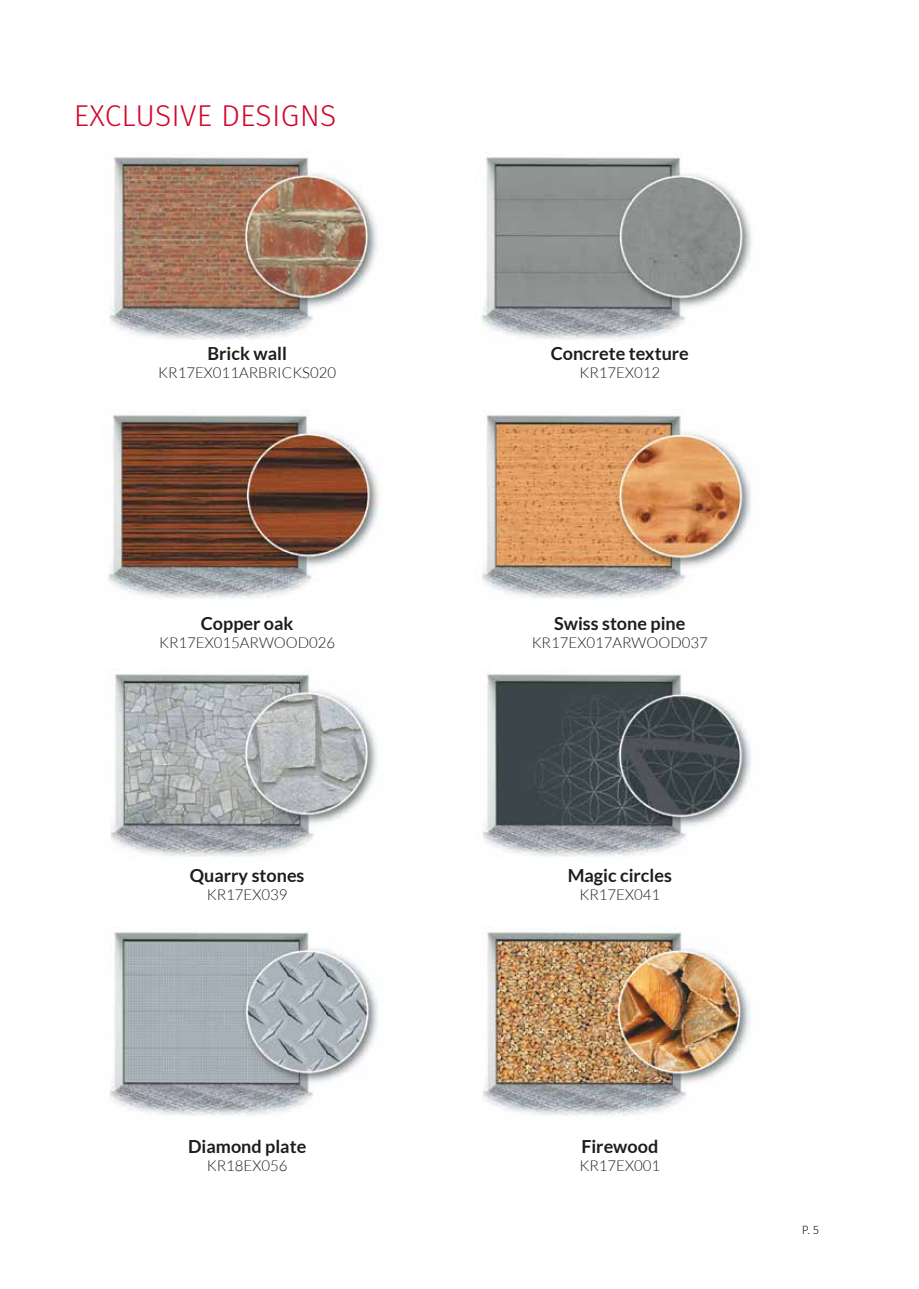
<style>
.page{position:relative;width:919px;height:1289px;background:#fff}
.page>*{position:absolute;margin:0;border:0;box-sizing:border-box;transform-origin:0 0}
.t1{font:300 30px "Fira Sans";letter-spacing:.01em;color:#d3072a}
.t2{font:700 18px "Lato";color:#1d1d1b}
.t3{font:300 15px "Lato";color:#1d1d1b}
.t4{font:300 12px "Fira Sans";color:#1d1d1b}
</style>
<div class="page">
<img style="left:110px;top:151px;width:268px;height:189px">
<img style="left:108px;top:409px;width:271px;height:190px">
<img style="left:110px;top:669px;width:268px;height:188px">
<img style="left:110px;top:932px;width:268px;height:184px">
<img style="left:481px;top:151px;width:271px;height:189px">
<img style="left:482px;top:411px;width:270px;height:189px">
<img style="left:483px;top:674px;width:268px;height:183px">
<img style="left:483px;top:926px;width:268px;height:190px">
<h1 class="t1" style="left:74px;top:94px;width:264px">EXCLUSIVE DESIGNS</h1>
<p class="t2" style="left:207px;top:343px;width:81px">Brick wall</p>
<p class="t3" style="left:158px;top:365px;width:179px">KR17EX011ARBRICKS020</p>
<p class="t2" style="left:550px;top:343px;width:140px">Concrete texture</p>
<p class="t3" style="left:579px;top:365px;width:82px">KR17EX012</p>
<p class="t2" style="left:201px;top:613px;width:94px">Copper oak</p>
<p class="t3" style="left:159px;top:635px;width:178px">KR17EX015ARWOOD026</p>
<p class="t2" style="left:554px;top:613px;width:133px">Swiss stone pine</p>
<p class="t3" style="left:531px;top:635px;width:178px">KR17EX017ARWOOD037</p>
<p class="t2" style="left:190px;top:865px;width:116px">Quarry stones</p>
<p class="t3" style="left:207px;top:887px;width:82px">KR17EX039</p>
<p class="t2" style="left:567px;top:865px;width:106px">Magic circles</p>
<p class="t3" style="left:579px;top:887px;width:82px">KR17EX041</p>
<p class="t2" style="left:188px;top:1135px;width:120px">Diamond plate</p>
<p class="t3" style="left:207px;top:1157px;width:82px">KR18EX056</p>
<p class="t2" style="left:581px;top:1135px;width:78px">Firewood</p>
<p class="t3" style="left:579px;top:1157px;width:82px">KR17EX001</p>
<p class="t4" style="left:801px;top:1221px;width:19px">P. 5</p>
</div>
